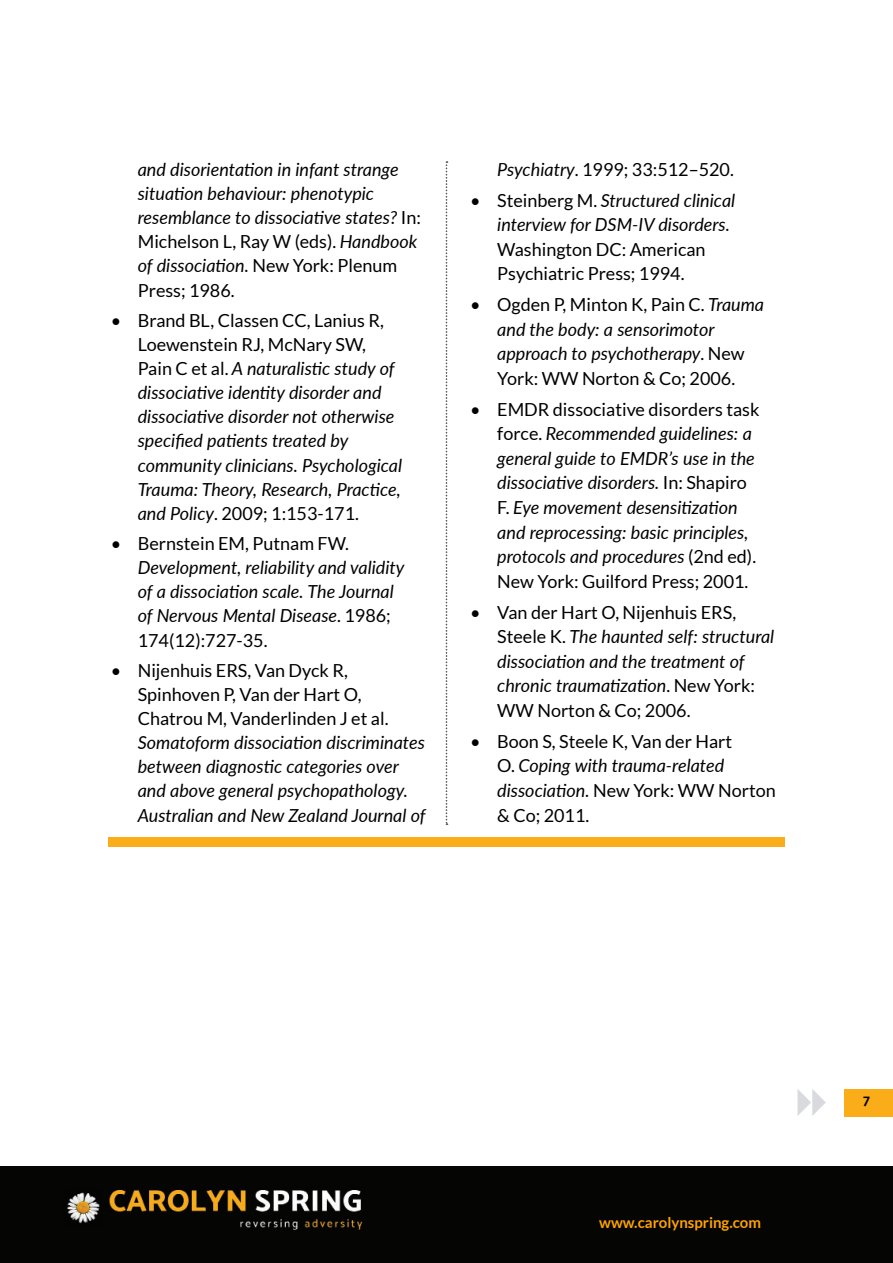
<style>
.page{position:relative;width:893px;height:1263px;background:#fff}
.page>*{position:absolute;margin:0;border:0;box-sizing:border-box;transform-origin:0 0}
.t1{font:italic 18px/24.2px "Lato";color:#000}
.t2{font:18px/24.6px "Lato";color:#000}
.t3{font:700 15px "Lato";color:#ffa300}
.t4{font:700 15px "Mukta";color:#000}
.s1{font-style:normal}
.s2{font-style:italic}
</style>
<div class="page">
<div style="left:0;top:1166px;width:893px;height:97px;background:#050504"></div>
<img style="left:67px;top:1190px;width:296px;height:40px">
<svg style="left:797px;top:1089px;width:29px;height:27px"></svg>
<div style="left:844px;top:1089px;width:49px;height:27px;background:#faad19"></div>
<svg style="left:446px;top:161px;width:1px;height:664px"></svg>
<div style="left:108px;top:838px;width:677px;height:9px;background:#faad19"></div>
<p class="t1" style="left:138px;top:157px;width:285px">and disorientation in infant strange situation behaviour: phenotypic resemblance to dissociative states? <span class="s1">In:<br>Michelson L, Ray W (eds).</span> Handbook of dissociation. <span class="s1">New York: Plenum<br>Press; 1986.</span></p>
<p class="t1" style="left:138px;top:307px;width:266px;text-indent:-27px"><span class="s1">• Brand BL, Classen CC, Lanius R, Loewenstein RJ, McNary SW, Pain C et al.</span> A naturalistic study of dissociative identity disorder and dissociative disorder not otherwise specified patients treated by community clinicians. Psychological Trauma: Theory, Research, Practice, and Policy<span class="s1">. 2009; 1:153-171.</span></p>
<p class="t1" style="left:138px;top:531px;width:268px;text-indent:-27px"><span class="s1">• Bernstein EM, Putnam FW.<br></span>Development, reliability and validity of a dissociation scale. The Journal of Nervous Mental Disease<span class="s1">. 1986;<br>174(12):727-35.</span></p>
<p class="t1" style="left:138px;top:657px;width:289px;text-indent:-27px"><span class="s1">• Nijenhuis ERS, Van Dyck R, Spinhoven P, Van der Hart O, Chatrou M, Vanderlinden J et al.<br></span>Somatoform dissociation discriminates between diagnostic categories over and above general psychopathology.<br>Australian and New Zealand Journal of</p>
<p class="t2" style="left:497px;top:157px;width:238px"><span class="s2">Psychiatry</span>. 1999; 33:512–520.</p>
<p class="t2" style="left:497px;top:188px;width:240px;text-indent:-27px">• Steinberg M. <span class="s2">Structured clinical interview for DSM-IV disorders.<br></span>Washington DC: American<br>Psychiatric Press; 1994.</p>
<p class="t1" style="left:497px;top:291px;width:268px;line-height:24.6px;text-indent:-27px"><span class="s1">• Ogden P, Minton K, Pain C.</span> Trauma and the body: a sensorimotor approach to psychotherapy<span class="s1">. New<br>York: WW Norton &amp; Co; 2006.</span></p>
<p class="t1" style="left:497px;top:396px;width:264px;line-height:24.6px;text-indent:-27px"><span class="s1">• EMDR dissociative disorders task force.</span> Recommended guidelines: a general guide to EMDR’s use in the dissociative disorders. <span class="s1">In: Shapiro F.</span> Eye movement desensitization and reprocessing: basic principles, protocols and procedures <span class="s1">(2nd ed).<br>New York: Guilford Press; 2001.</span></p>
<p class="t1" style="left:497px;top:599px;width:279px;line-height:24.6px;text-indent:-27px"><span class="s1">• Van der Hart O, Nijenhuis ERS,<br>Steele K.</span> The haunted self: structural dissociation and the treatment of chronic traumatization<span class="s1">. New York:<br>WW Norton &amp; Co; 2006.</span></p>
<p class="t2" style="left:497px;top:729px;width:280px;text-indent:-27px">• Boon S, Steele K, Van der Hart<br>O. <span class="s2">Coping with trauma-related dissociation.</span> New York: WW Norton &amp; Co; 2011.</p>
<p class="t3" style="left:599px;top:1214px;width:163px">www.carolynspring.com</p>
<p class="t4" style="left:863px;top:1092px;width:9px">7</p>
</div>
